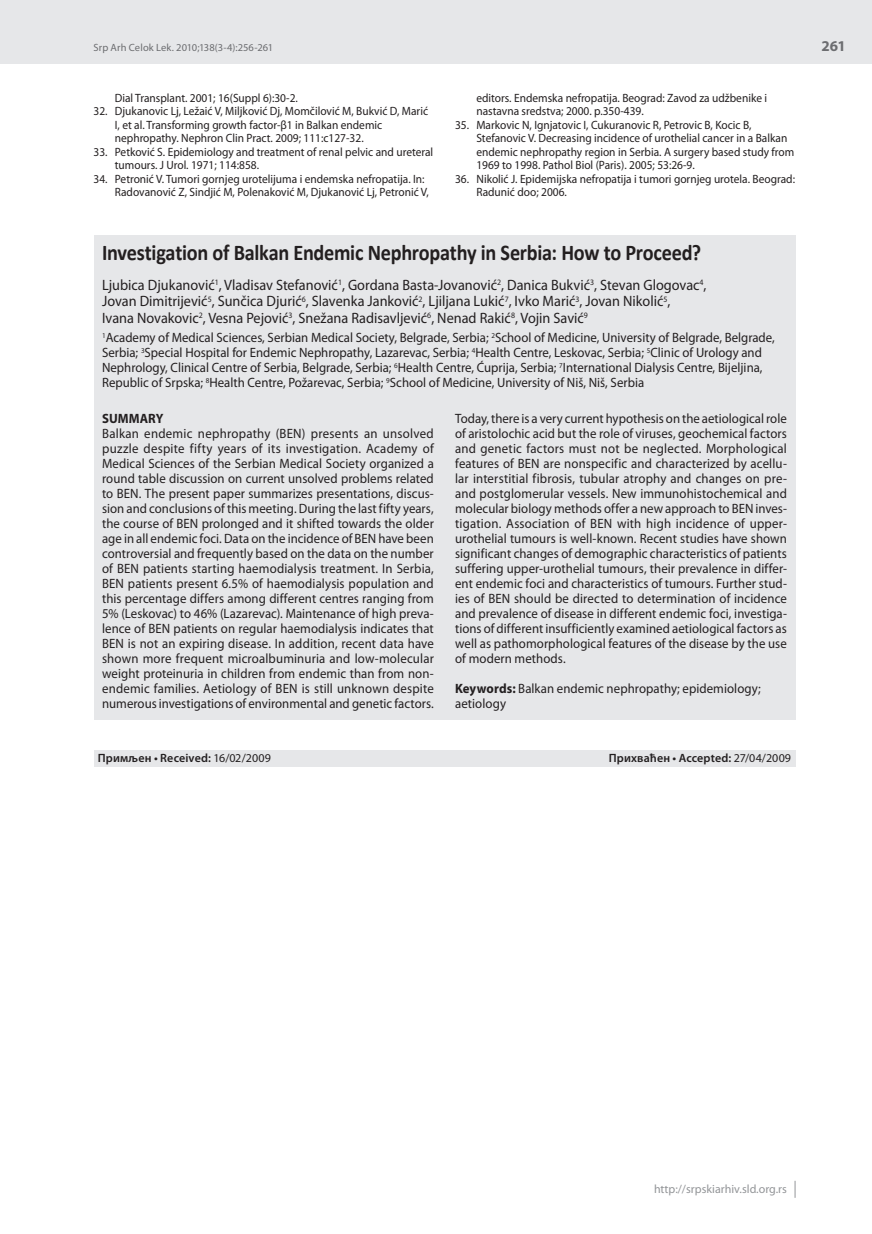
<style>
.page{position:relative;width:872px;height:1234px;background:#fff}
.page>*{position:absolute;margin:0;border:0;box-sizing:border-box;transform-origin:0 0}
.t1{font:700 22.5px "Calibri";letter-spacing:-.015em;color:#231f20;scale:.9 1}
.t2{font:15px/16.5px "Myriad Pro";color:#231f20;scale:.95 1}
.t3{font:700 15px "Myriad Pro";color:#6c6d70}
.t4{font:13.5px/15px "Myriad Pro";color:#231f20;text-align:justify;scale:.95 1}
.t5{font:700 13.5px "Myriad Pro";letter-spacing:.005em;color:#231f20;scale:.95 1}
.t6{font:12px/13.5px "Myriad Pro";color:#231f20;scale:.95 1}
.t7{font:600 12px "Myriad Pro";letter-spacing:.01em;color:#231f20}
.t8{font:12px "Myriad Pro";color:#939598}
.t9{font:10.5px "Myriad Pro";letter-spacing:.01em;color:#6c6d70}
.s1{font-weight:700}
.s2{font-weight:400}
</style>
<div class="page">
<div style="left:0;top:0;width:872px;height:64px;background:#e6e7e9"></div>
<svg style="left:794px;top:1181px;width:1px;height:16px"></svg>
<div style="left:94px;top:404px;width:701px;height:315px;background:#e6e7e9"></div>
<div style="left:94px;top:235px;width:701px;height:169px;background:#e6e7e9"></div>
<div style="left:94px;top:749px;width:701px;height:17px;background:#e6e7e9"></div>
<p class="t9" style="left:94px;top:41px;width:181px">Srp Arh Celok Lek. 2010;138(3-4):256-261</p>
<p class="t6" style="left:115px;top:91px;width:194px">Dial Transplant. 2001; 16(Suppl 6):30-2.</p>
<p class="t6" style="left:115px;top:104px;width:331px;text-indent:-21px">32. Djukanovic Lj, Ležaić V, Miljković Dj, Momčilović M, Bukvić D, Marić<br>I, et al. Transforming growth factor-β1 in Balkan endemic nephropathy. Nephron Clin Pract. 2009; 111:c127-32.</p>
<p class="t6" style="left:115px;top:145px;width:337px;text-indent:-21px">33. Petković S. Epidemiology and treatment of renal pelvic and ureteral tumours. J Urol. 1971; 114:858.</p>
<p class="t6" style="left:115px;top:172px;width:332px;text-indent:-21px">34. Petronić V. Tumori gornjeg urotelijuma i endemska nefropatija. In:<br>Radovanović Z, Sindjić M, Polenaković M, Djukanović Lj, Petronić V,</p>
<p class="t6" style="left:476px;top:91px;width:307px">editors. Endemska nefropatija. Beograd: Zavod za udžbenike i nastavna sredstva; 2000. p.350-439.</p>
<p class="t6" style="left:476px;top:118px;width:336px;text-indent:-21px">35. Markovic N, Ignjatovic I, Cukuranovic R, Petrovic B, Kocic B, Stefanovic V. Decreasing incidence of urothelial cancer in a Balkan endemic nephropathy region in Serbia. A surgery based study from 1969 to 1998. Pathol Biol (Paris). 2005; 53:26-9.</p>
<p class="t6" style="left:476px;top:172px;width:337px;text-indent:-21px">36. Nikolić J. Epidemijska nefropatija i tumori gornjeg urotela. Beograd:<br>Radunić doo; 2006.</p>
<h1 class="t1" style="left:102px;top:239px;width:667px">Investigation of Balkan Endemic Nephropathy in Serbia: How to Proceed?</h1>
<p class="t2" style="left:102px;top:276px;width:638px">Ljubica Djukanović<sup>1</sup>, Vladisav Stefanović<sup>1</sup>, Gordana Basta-Jovanović<sup>2</sup>, Danica Bukvić<sup>3</sup>, Stevan Glogovac<sup>4</sup>,<br>Jovan Dimitrijević<sup>5</sup>, Sunčica Djurić<sup>6</sup>, Slavenka Janković<sup>2</sup>, Ljiljana Lukić<sup>7</sup>, Ivko Marić<sup>3</sup>, Jovan Nikolić<sup>5</sup>,<br>Ivana Novakovic<sup>2</sup>, Vesna Pejović<sup>3</sup>, Snežana Radisavljević<sup>6</sup>, Nenad Rakić<sup>8</sup>, Vojin Savić<sup>9</sup></p>
<p class="t4" style="left:102px;top:330px;width:709px;text-align:left"><sup>1</sup>Academy of Medical Sciences, Serbian Medical Society, Belgrade, Serbia; <sup>2</sup>School of Medicine, University of Belgrade, Belgrade, Serbia; <sup>3</sup>Special Hospital for Endemic Nephropathy, Lazarevac, Serbia; <sup>4</sup>Health Centre, Leskovac, Serbia; <sup>5</sup>Clinic of Urology and Nephrology, Clinical Centre of Serbia, Belgrade, Serbia; <sup>6</sup>Health Centre, Ćuprija, Serbia; <sup>7</sup>International Dialysis Centre, Bijeljina, Republic of Srpska; <sup>8</sup>Health Centre, Požarevac, Serbia; <sup>9</sup>School of Medicine, University of Niš, Niš, Serbia</p>
<p class="t5" style="left:102px;top:409px;width:66px">SUMMARY</p>
<p class="t4" style="left:102px;top:425px;width:351px">Balkan endemic nephropathy (BEN) presents an unsolved puzzle despite fifty years of its investigation. Academy of Medical Sciences of the Serbian Medical Society organized a round table discussion on current unsolved problems related to BEN. The present paper summarizes presentations, discus&shy;sion and conclusions of this meeting. During the last fifty years, the course of BEN prolonged and it shifted towards the older age in all endemic foci. Data on the incidence of BEN have been controversial and frequently based on the data on the number of BEN patients starting haemodialysis treatment. In Serbia, BEN patients present 6.5% of haemodialysis population and this percentage differs among different centres ranging from 5% (Leskovac) to 46% (Lazarevac). Maintenance of high preva&shy;lence of BEN patients on regular haemodialysis indicates that BEN is not an expiring disease. In addition, recent data have shown more frequent microalbuminuria and low-molecular weight proteinuria in children from endemic than from non&shy;endemic families. Aetiology of BEN is still unknown despite numerous investigations of environmental and genetic factors.</p>
<p class="t4" style="left:455px;top:410px;width:351px">Today, there is a very current hypothesis on the aetiological role of aristolochic acid but the role of viruses, geochemical factors and genetic factors must not be neglected. Morphological features of BEN are nonspecific and characterized by acellu&shy;lar interstitial fibrosis, tubular atrophy and changes on pre&shy;and postglomerular vessels. New immunohistochemical and molecular biology methods offer a new approach to BEN inves&shy;tigation. Association of BEN with high incidence of upper&shy;urothelial tumours is well-known. Recent studies have shown significant changes of demographic characteristics of patients suffering upper-urothelial tumours, their prevalence in differ&shy;ent endemic foci and characteristics of tumours. Further stud&shy;ies of BEN should be directed to determination of incidence and prevalence of disease in different endemic foci, investiga&shy;tions of different insufficiently examined aetiological factors as well as pathomorphological features of the disease by the use of modern methods.</p>
<p class="t4" style="left:455px;top:680px;width:323px"><span class="s1">Keywords:</span> Balkan endemic nephropathy; epidemiology; aetiology</p>
<p class="t7" style="left:98px;top:750px;width:175px">Примљен • Received: <span class="s2">16/02/2009</span></p>
<p class="t7" style="left:609px;top:750px;width:184px">Прихваћен • Accepted: <span class="s2">27/04/2009</span></p>
<p class="t3" style="left:821px;top:36px;width:26px">261</p>
<p class="t8" style="left:654px;top:1181px;width:134px">http://srpskiarhiv.sld.org.rs</p>
</div>
